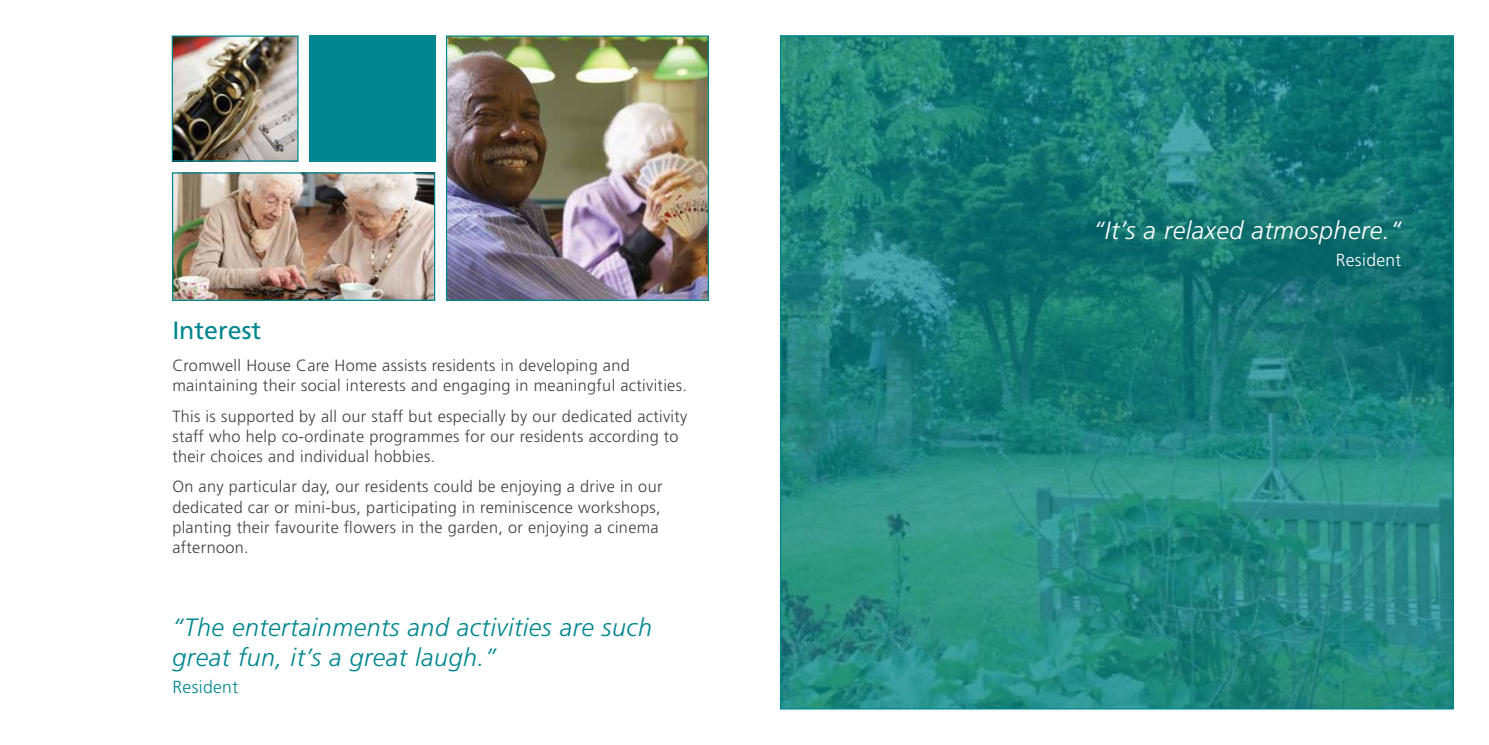
<style>
.page{position:relative;width:1489px;height:745px;background:#fff}
.page>*{position:absolute;margin:0;border:0;box-sizing:border-box;transform-origin:0 0}
.t1{font:italic 300 25px/30px "Frutiger";letter-spacing:.02em;color:#00868e}
.t2{font:italic 300 25px "Frutiger";letter-spacing:.02em;color:#fff}
.t3{font:25px "Frutiger";color:#00868e}
.t4{font:300 17.5px "Frutiger";letter-spacing:.02em;color:#00868e}
.t5{font:300 17.5px "Frutiger";letter-spacing:.02em;color:#fff}
.t6{font:300 16.25px/20px "Frutiger";letter-spacing:.02em;color:#414042}
</style>
<div class="page">
<img style="left:174px;top:174px;width:259px;height:125px">
<div style="left:172px;top:172px;width:263px;height:129px;border:1px solid #00868e"></div>
<img style="left:174px;top:37px;width:122px;height:122px">
<div style="left:172px;top:35px;width:126px;height:126px;border:1px solid #00868e"></div>
<img style="left:448px;top:37px;width:259px;height:262px">
<div style="left:446px;top:35px;width:263px;height:266px;border:1px solid #00868e"></div>
<div style="left:309px;top:35px;width:126px;height:126px;background:#00868e"></div>
<svg style="left:782px;top:37px;width:669px;height:670px;background:#1e817c"></svg>
<h1 class="t3" style="left:172px;top:315px;width:90px">Interest</h1>
<p class="t6" style="left:172px;top:355px;width:516px">Cromwell House Care Home assists residents in developing and maintaining their social interests and engaging in meaningful activities.</p>
<p class="t6" style="left:172px;top:406px;width:516px">This is supported by all our staff but especially by our dedicated activity staff who help co-ordinate programmes for our residents according to their choices and individual hobbies.</p>
<p class="t6" style="left:172px;top:476px;width:491px">On any particular day, our residents could be enjoying a drive in our dedicated car or mini-bus, participating in reminiscence workshops, planting their favourite flowers in the garden, or enjoying a cinema afternoon.</p>
<h1 class="t1" style="left:172px;top:611px;width:481px">“The entertainments and activities are such great fun, it’s a great laugh.”</h1>
<p class="t4" style="left:172px;top:677px;width:67px">Resident</p>
<h1 class="t2" style="left:1093px;top:215px;width:309px">“It’s a relaxed atmosphere.”</h1>
<p class="t5" style="left:1335px;top:250px;width:67px">Resident</p>
</div>
